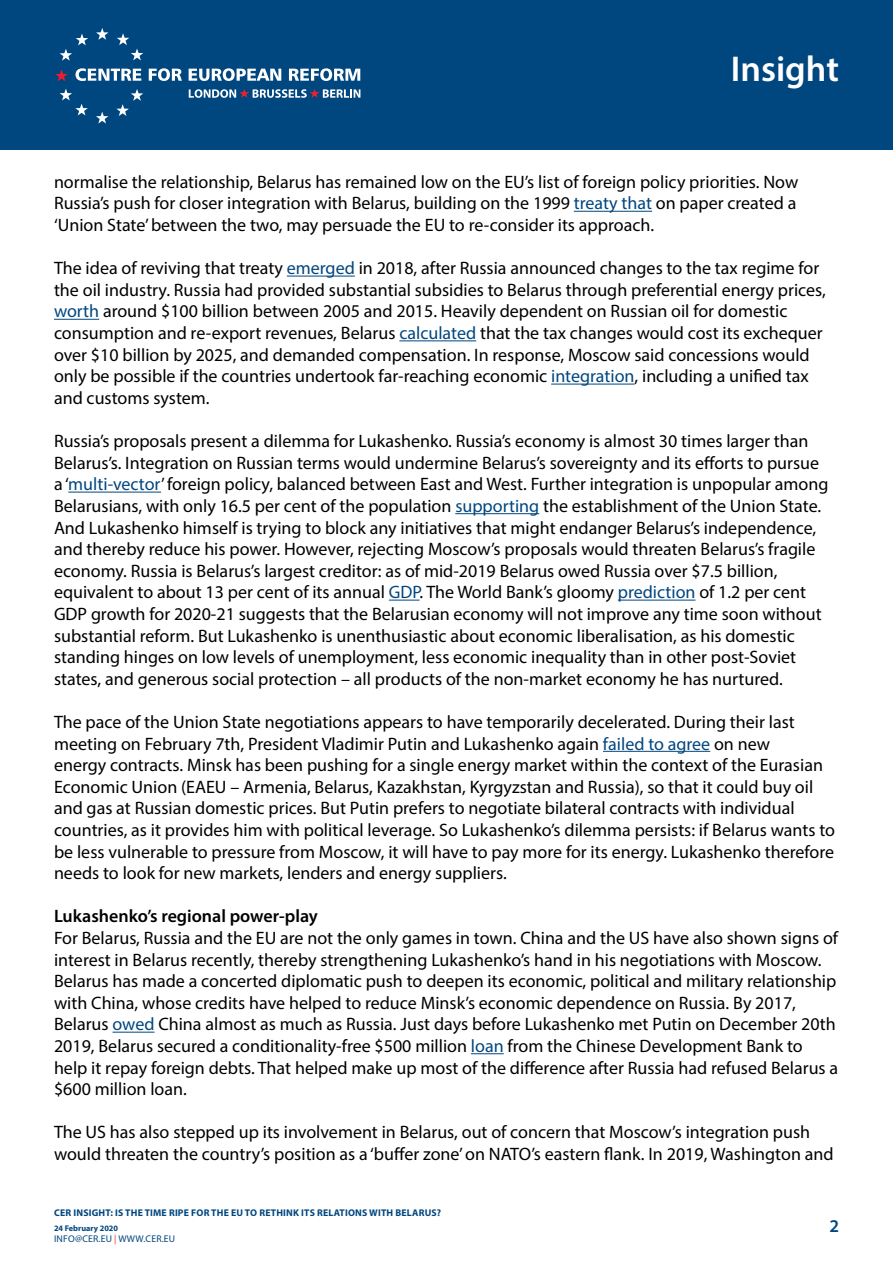
<style>
.page{position:relative;width:893px;height:1263px;background:#fff}
.page>*{position:absolute;margin:0;border:0;box-sizing:border-box;transform-origin:0 0}
.t1{font:600 36px "Myriad Pro";color:#fff}
.t2{font:18px/21.6px "Myriad Pro";color:#000}
.t3{font:600 18px "Myriad Pro";color:#000}
.t4{font:600 18px "Myriad Pro";color:#00467f}
.t5{font:700 9.75px "Myriad Pro";letter-spacing:.02em;color:#00467f}
.t6{font:9.75px "Myriad Pro";letter-spacing:.02em;color:#00467f}
.t7{font:700 8.25px "Myriad Pro";color:#00467f}
.s1{color:#00467f}
.s2{color:#ee3124}
</style>
<div class="page">
<div style="left:0;top:0;width:893px;height:150px;background:#00467f"></div>
<hr style="left:574px;top:211px;width:78px;height:1px;background:#00467f">
<hr style="left:287px;top:276px;width:68px;height:1px;background:#00467f">
<hr style="left:54px;top:319px;width:45px;height:1px;background:#00467f">
<hr style="left:399px;top:340px;width:77px;height:1px;background:#00467f">
<hr style="left:551px;top:384px;width:84px;height:1px;background:#00467f">
<hr style="left:68px;top:492px;width:93px;height:1px;background:#00467f">
<hr style="left:455px;top:513px;width:84px;height:1px;background:#00467f">
<hr style="left:389px;top:600px;width:31px;height:1px;background:#00467f">
<hr style="left:618px;top:600px;width:77px;height:1px;background:#00467f">
<hr style="left:603px;top:751px;width:107px;height:1px;background:#00467f">
<hr style="left:113px;top:1032px;width:42px;height:1px;background:#00467f">
<hr style="left:471px;top:1053px;width:33px;height:1px;background:#00467f">
<svg style="left:96px;top:28px;width:12px;height:12px"></svg>
<svg style="left:117px;top:33px;width:26px;height:27px"></svg>
<svg style="left:116px;top:89px;width:27px;height:27px"></svg>
<svg style="left:96px;top:112px;width:12px;height:12px"></svg>
<svg style="left:60px;top:89px;width:28px;height:26px"></svg>
<svg style="left:60px;top:34px;width:28px;height:27px"></svg>
<svg style="left:55px;top:69px;width:13px;height:12px"></svg>
<svg style="left:76px;top:68px;width:65px;height:13px"></svg>
<svg style="left:149px;top:68px;width:33px;height:13px"></svg>
<svg style="left:189px;top:68px;width:92px;height:13px"></svg>
<svg style="left:289px;top:68px;width:71px;height:13px"></svg>
<svg style="left:189px;top:89px;width:171px;height:9px"></svg>
<h1 class="t1" style="left:731px;top:46px;width:110px">Insight</h1>
<p class="t2" style="left:54px;top:171px;width:746px;text-align:justify">normalise the relationship, Belarus has remained low on the EU’s list of foreign policy priorities. Now Russia’s push for closer integration with Belarus, building on the 1999 <span class="s1">treaty that</span> on paper created a ‘Union State’ between the two, may persuade the EU to re-consider its approach.</p>
<p class="t2" style="left:54px;top:257px;width:773px">The idea of reviving that treaty <span class="s1">emerged</span> in 2018, after Russia announced changes to the tax regime for the oil industry. Russia had provided substantial subsidies to Belarus through preferential energy prices, <span class="s1">worth</span> around $100 billion between 2005 and 2015. Heavily dependent on Russian oil for domestic consumption and re-export revenues, Belarus <span class="s1">calculated</span> that the tax changes would cost its exchequer over $10 billion by 2025, and demanded compensation. In response, Moscow said concessions would only be possible if the countries undertook far-reaching economic <span class="s1">integration</span>, including a unified tax and customs system.</p>
<p class="t2" style="left:54px;top:430px;width:776px">Russia’s proposals present a dilemma for Lukashenko. Russia’s economy is almost 30 times larger than Belarus’s. Integration on Russian terms would undermine Belarus’s sovereignty and its efforts to pursue a ‘<span class="s1">multi-vector</span>’ foreign policy, balanced between East and West. Further integration is unpopular among Belarusians, with only 16.5 per cent of the population <span class="s1">supporting</span> the establishment of the Union State.<br>And Lukashenko himself is trying to block any initiatives that might endanger Belarus’s independence, and thereby reduce his power. However, rejecting Moscow’s proposals would threaten Belarus’s fragile economy. Russia is Belarus’s largest creditor: as of mid-2019 Belarus owed Russia over $7.5 billion, equivalent to about 13 per cent of its annual <span class="s1">GDP</span>. The World Bank’s gloomy <span class="s1">prediction</span> of 1.2 per cent GDP growth for 2020-21 suggests that the Belarusian economy will not improve any time soon without substantial reform. But Lukashenko is unenthusiastic about economic liberalisation, as his domestic standing hinges on low levels of unemployment, less economic inequality than in other post-Soviet states, and generous social protection – all products of the non-market economy he has nurtured.</p>
<p class="t2" style="left:54px;top:711px;width:783px">The pace of the Union State negotiations appears to have temporarily decelerated. During their last meeting on February 7th, President Vladimir Putin and Lukashenko again <span class="s1">failed to agree</span> on new<br>energy contracts. Minsk has been pushing for a single energy market within the context of the Eurasian Economic Union (EAEU – Armenia, Belarus, Kazakhstan, Kyrgyzstan and Russia), so that it could buy oil and gas at Russian domestic prices. But Putin prefers to negotiate bilateral contracts with individual countries, as it provides him with political leverage. So Lukashenko’s dilemma persists: if Belarus wants to be less vulnerable to pressure from Moscow, it will have to pay more for its energy. Lukashenko therefore needs to look for new markets, lenders and energy suppliers.</p>
<p class="t3" style="left:54px;top:905px;width:265px">Lukashenko’s regional power-play</p>
<p class="t2" style="left:54px;top:927px;width:786px">For Belarus, Russia and the EU are not the only games in town. China and the US have also shown signs of interest in Belarus recently, thereby strengthening Lukashenko’s hand in his negotiations with Moscow.<br>Belarus has made a concerted diplomatic push to deepen its economic, political and military relationship with China, whose credits have helped to reduce Minsk’s economic dependence on Russia. By 2017, Belarus <span class="s1">owed</span> China almost as much as Russia. Just days before Lukashenko met Putin on December 20th 2019, Belarus secured a conditionality-free $500 million <span class="s1">loan</span> from the Chinese Development Bank to help it repay foreign debts. That helped make up most of the difference after Russia had refused Belarus a $600 million loan.</p>
<p class="t2" style="left:54px;top:1121px;width:781px">The US has also stepped up its involvement in Belarus, out of concern that Moscow’s integration push would threaten the country’s position as a ‘buffer zone’ on NATO’s eastern flank. In 2019, Washington and</p>
<p class="t5" style="left:54px;top:1207px;width:78px">CER INSIGHT: IS THE</p>
<p class="t5" style="left:145px;top:1207px;width:74px">TIME RIPE FOR THE</p>
<p class="t5" style="left:231px;top:1207px;width:35px">EUTO RETHIN</p>
<p class="t5" style="left:293px;top:1207px;width:91px">K ITS RELATIONS WITH</p>
<p class="t5" style="left:395px;top:1207px;width:30px">BELARUS</p>
<p class="t5" style="left:437px;top:1207px;width:6px">?</p>
<p class="t7" style="left:54px;top:1223px;width:66px">24 FEBRUARY 2020</p>
<p class="t6" style="left:54px;top:1233px;width:123px">info@cer.EU <span class="s2">|</span> WWW.CER.EU</p>
<p class="t4" style="left:829px;top:1215px;width:11px">2</p>
</div>
